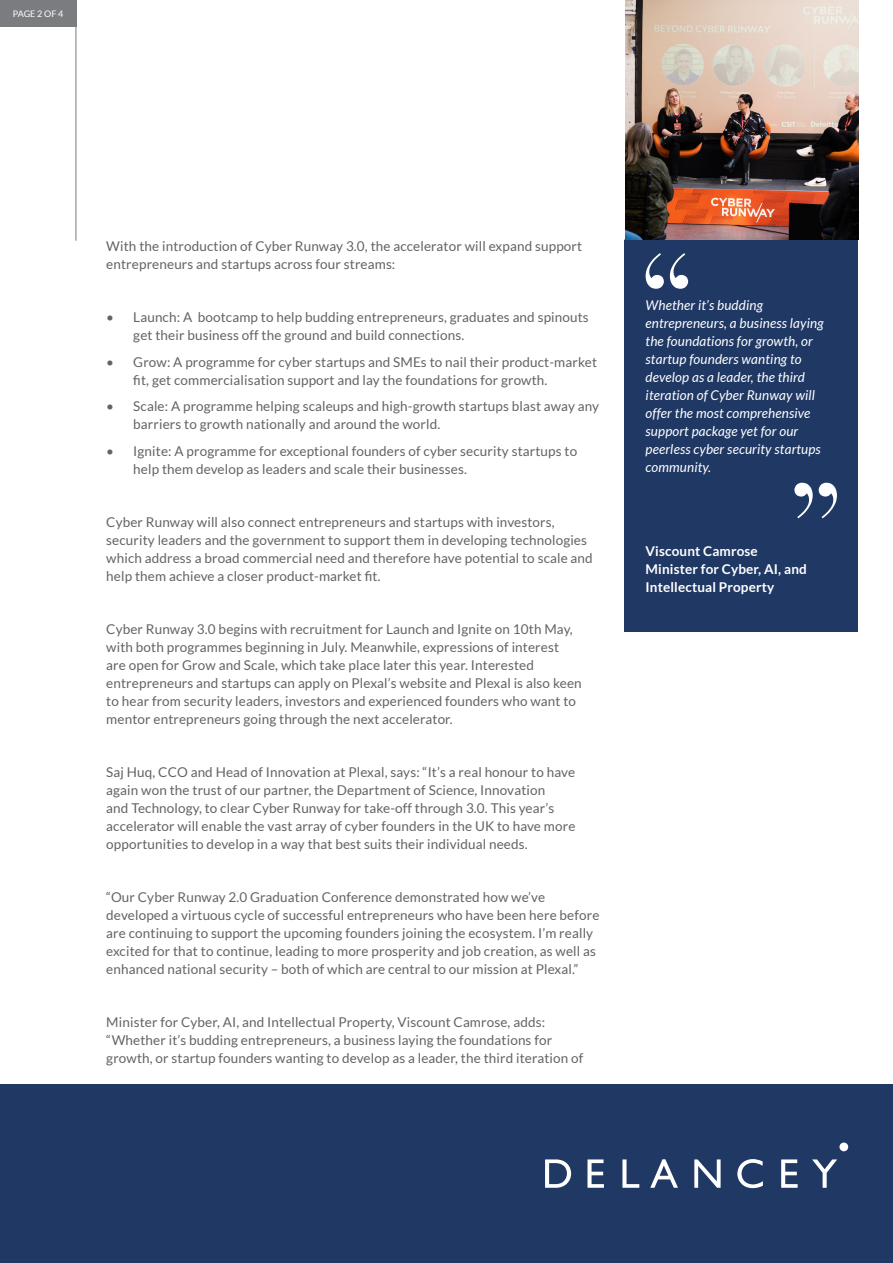
<style>
.page{position:relative;width:893px;height:1263px;background:#fff}
.page>*{position:absolute;margin:0;border:0;box-sizing:border-box;transform-origin:0 0}
.t1{font:13.5px/18px "Lato";letter-spacing:.01em;color:#646363}
.t2{font:italic 13.5px/18px "Lato";letter-spacing:.01em;color:#fff}
.t3{font:700 13.5px/18px "Lato";letter-spacing:.01em;color:#fff}
.t4{font:9px "Lato";letter-spacing:-.01em;color:#fff}
</style>
<div class="page">
<div style="left:0;top:1084px;width:893px;height:179px;background:#203864"></div>
<div style="left:839px;top:1142px;width:9px;height:9px;background:#fff;border-radius:50%"></div>
<svg style="left:545px;top:1159px;width:26px;height:29px"></svg>
<svg style="left:587px;top:1159px;width:17px;height:29px"></svg>
<svg style="left:622px;top:1159px;width:17px;height:29px"></svg>
<svg style="left:650px;top:1159px;width:28px;height:29px"></svg>
<svg style="left:694px;top:1159px;width:27px;height:29px"></svg>
<svg style="left:737px;top:1159px;width:26px;height:29px"></svg>
<svg style="left:781px;top:1159px;width:17px;height:29px"></svg>
<svg style="left:812px;top:1159px;width:25px;height:29px"></svg>
<div style="left:0;top:0;width:76px;height:27px;background:#7b7c7f"></div>
<img style="left:625px;top:0;width:234px;height:240px">
<hr style="left:76px;top:27px;width:1px;height:214px;background:#7b7c7f">
<div style="left:624px;top:239px;width:234px;height:392px;background:#203864"></div>
<svg style="left:646px;top:253px;width:42px;height:36px"></svg>
<svg style="left:794px;top:483px;width:43px;height:35px"></svg>
<p class="t4" style="left:13px;top:9px;width:52px">PAGE 2 OF 4</p>
<p class="t1" style="left:106px;top:237px;width:477px">With the introduction of Cyber Runway 3.0, the accelerator will expand support entrepreneurs and startups across four streams:</p>
<p class="t1" style="left:133px;top:308px;width:457px;text-indent:-27px">• Launch: A bootcamp to help budding entrepreneurs, graduates and spinouts get their business off the ground and build connections.</p>
<p class="t1" style="left:133px;top:353px;width:465px;text-indent:-27px">• Grow: A programme for cyber startups and SMEs to nail their product-market fit, get commercialisation support and lay the foundations for growth.</p>
<p class="t1" style="left:133px;top:397px;width:467px;text-indent:-27px">• Scale: A programme helping scaleups and high-growth startups blast away any barriers to growth nationally and around the world.</p>
<p class="t1" style="left:133px;top:442px;width:445px;text-indent:-27px">• Ignite: A programme for exceptional founders of cyber security startups to help them develop as leaders and scale their businesses.</p>
<p class="t1" style="left:106px;top:513px;width:488px">Cyber Runway will also connect entrepreneurs and startups with investors, security leaders and the government to support them in developing technologies which address a broad commercial need and therefore have potential to scale and help them achieve a closer product-market fit.</p>
<p class="t1" style="left:106px;top:620px;width:477px">Cyber Runway 3.0 begins with recruitment for Launch and Ignite on 10th May, with both programmes beginning in July. Meanwhile, expressions of interest are open for Grow and Scale, which take place later this year. Interested entrepreneurs and startups can apply on Plexal’s website and Plexal is also keen to hear from security leaders, investors and experienced founders who want to mentor entrepreneurs going through the next accelerator.</p>
<p class="t1" style="left:106px;top:763px;width:471px">Saj Huq, CCO and Head of Innovation at Plexal, says: “It’s a real honour to have again won the trust of our partner, the Department of Science, Innovation<br>and Technology, to clear Cyber Runway for take-off through 3.0. This year’s accelerator will enable the vast array of cyber founders in the UK to have more opportunities to develop in a way that best suits their individual needs.</p>
<p class="t1" style="left:106px;top:888px;width:495px">“Our Cyber Runway 2.0 Graduation Conference demonstrated how we’ve developed a virtuous cycle of successful entrepreneurs who have been here before are continuing to support the upcoming founders joining the ecosystem. I’m really excited for that to continue, leading to more prosperity and job creation, as well as enhanced national security – both of which are central to our mission at Plexal.”</p>
<p class="t1" style="left:106px;top:1013px;width:479px">Minister for Cyber, AI, and Intellectual Property, Viscount Camrose, adds: “Whether it’s budding entrepreneurs, a business laying the foundations for growth, or startup founders wanting to develop as a leader, the third iteration of</p>
<p class="t2" style="left:646px;top:296px;width:180px">Whether it’s budding entrepreneurs, a business laying the foundations for growth, or startup founders wanting to develop as a leader, the third iteration of Cyber Runway will offer the most comprehensive support package yet for our peerless cyber security startups community.</p>
<p class="t3" style="left:646px;top:542px;width:163px">Viscount Camrose<br>Minister for Cyber, AI, and<br>Intellectual Property</p>
</div>
